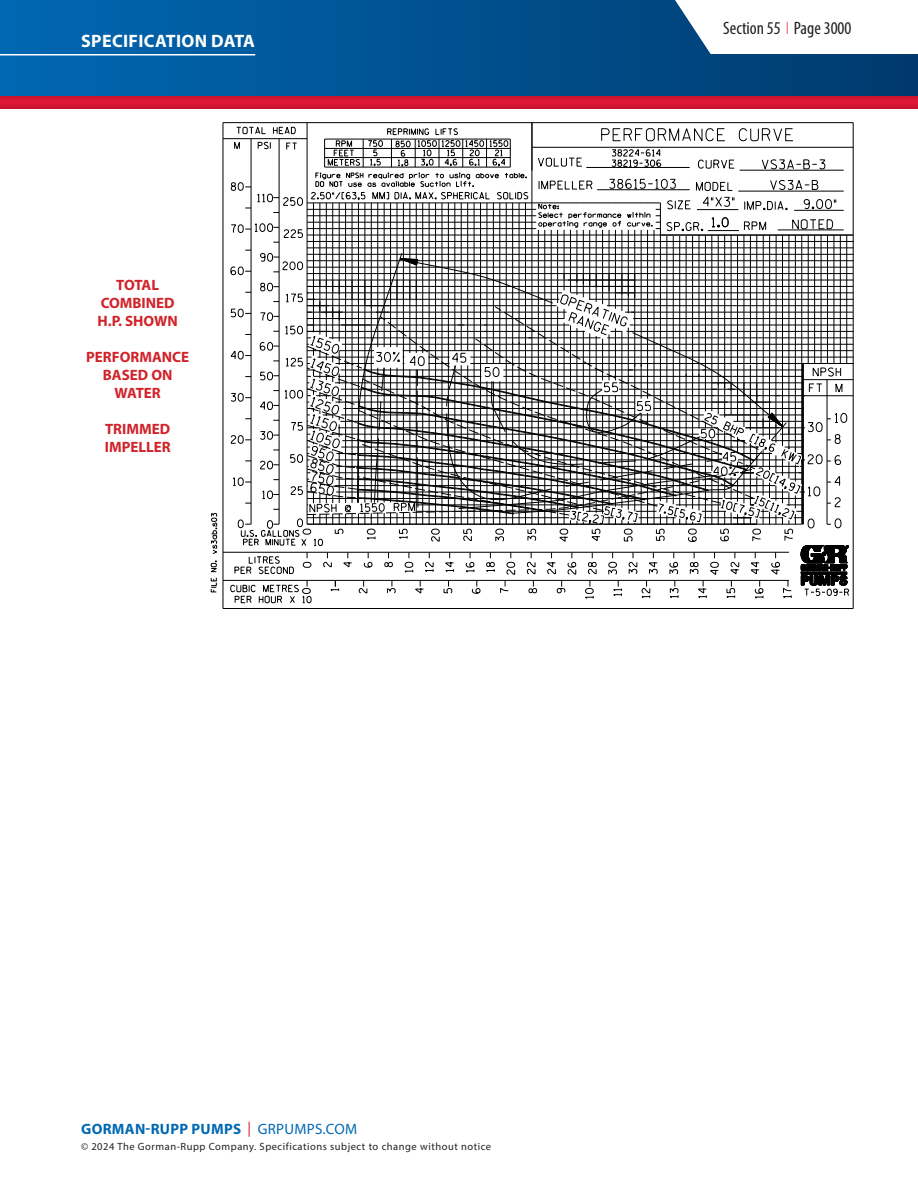
<style>
.page{position:relative;width:918px;height:1188px;background:#fff}
.page>*{position:absolute;margin:0;border:0;box-sizing:border-box;transform-origin:0 0}
.t1{font:condensed 18px "Myriad Pro";color:#231f20}
.t2{font:700 18px "Myriad Pro";letter-spacing:.02em;color:#fff}
.t3{font:700 15px "Myriad Pro";color:#d1232a}
.t4{font:700 15px "Myriad Pro";letter-spacing:.02em;color:#0168b3}
.t5{font:10.5px "Myriad Pro";letter-spacing:.05em;color:#231f20}
.s1{color:#e51836}
.s2{font-weight:400;color:#d2202f}
.s3{font-weight:400}
</style>
<div class="page">
<svg style="left:0;top:95px;width:917px;height:14px;background:#c41938"></svg>
<div style="left:0;top:0;width:918px;height:95px;background:linear-gradient(to right,#0067b2,#003a6d)"></div>
<svg style="left:675px;top:0;width:243px;height:54px"></svg>
<hr style="left:0;top:54px;width:255px;height:2px;background:#fff">
<svg style="left:211px;top:513px;width:6px;height:41px"></svg>
<hr style="left:223px;top:138px;width:84px;height:1px;background:#000">
<hr style="left:223px;top:122px;width:630px;height:1px;background:#000">
<hr style="left:307px;top:123px;width:1px;height:401px;background:#000">
<hr style="left:532px;top:123px;width:1px;height:48px;background:#000">
<svg style="left:211px;top:578px;width:6px;height:14px"></svg>
<svg style="left:210px;top:561px;width:7px;height:11px"></svg>
<hr style="left:223px;top:123px;width:1px;height:486px;background:#000">
<hr style="left:223px;top:552px;width:566px;height:1px;background:#000">
<hr style="left:223px;top:580px;width:566px;height:1px;background:#000">
<hr style="left:853px;top:123px;width:1px;height:486px;background:#000">
<hr style="left:223px;top:608px;width:630px;height:1px;background:#000">
<svg style="left:230px;top:125px;width:624px;height:479px"></svg>
<h1 class="t2" style="left:81px;top:29px;width:175px">SPECIFICATION DATA</h1>
<p class="t3" style="left:116px;top:275px;width:44px">TOTAL</p>
<p class="t3" style="left:101px;top:293px;width:76px">COMBINED</p>
<p class="t3" style="left:97px;top:311px;width:82px">H.P. SHOWN</p>
<p class="t3" style="left:86px;top:347px;width:104px">PERFORMANCE</p>
<p class="t3" style="left:103px;top:365px;width:71px">BASED ON</p>
<p class="t3" style="left:115px;top:383px;width:48px">WATER</p>
<p class="t3" style="left:105px;top:419px;width:67px">TRIMMED</p>
<p class="t3" style="left:105px;top:437px;width:67px">IMPELLER</p>
<p class="t1" style="left:723px;top:17px;width:130px">Section 55 <span class="s1">I</span> Page 3000</p>
<h2 class="t4" style="left:81px;top:1119px;width:278px">GORMAN-RUPP PUMPS <span class="s2">|</span> <span class="s3">GRPUMPS.COM</span></h2>
<p class="t5" style="left:81px;top:1140px;width:412px">© 2024 The Gorman-Rupp Company. Specifications subject to change without notice</p>
</div>
